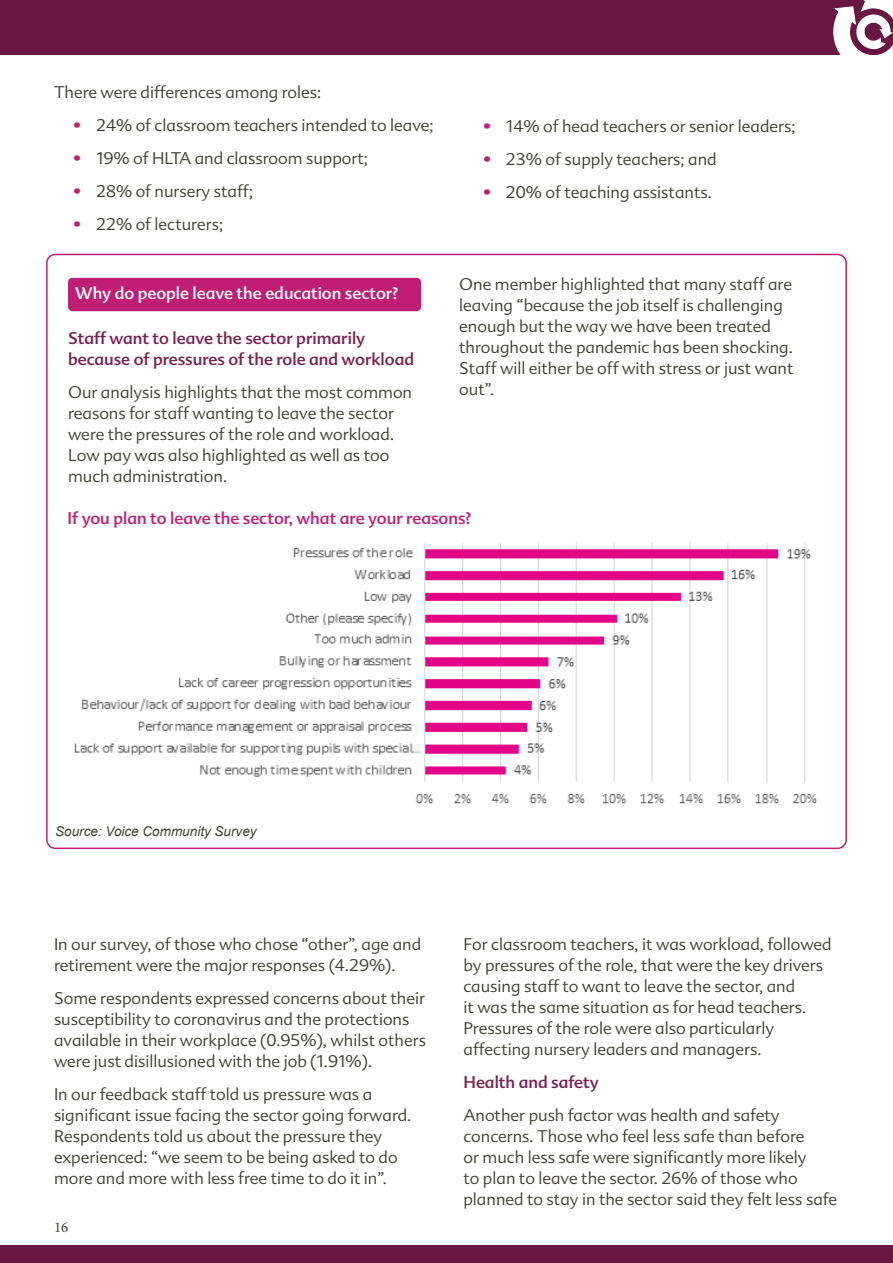
<style>
.page{position:relative;width:893px;height:1263px;background:#fff}
.page>*{position:absolute;margin:0;border:0;box-sizing:border-box;transform-origin:0 0}
.t1{font:300 16.5px/21px "Advert OT";color:#414038}
.t2{font:16.5px/21px "Advert OT";color:#7b204f}
.t3{font:16.5px "Advert OT";color:#bf1e74}
.t4{font:16.5px "Advert OT";color:#fff}
.t5{font:15px "Minion Pro";color:#414038}
.t6{font:italic 13.5px "Arial";color:#414038}
.s1{color:#bf1e74}
</style>
<div class="page">
<div style="left:0;top:1245px;width:893px;height:18px;background:#691642"></div>
<div style="left:0;top:0;width:893px;height:54px;background:#691642"></div>
<img style="left:74px;top:542px;width:744px;height:262px">
<div style="left:68px;top:278px;width:353px;height:33px;background:#bf1e74;border-radius:4px"></div>
<svg style="left:830px;top:0;width:63px;height:55px"></svg>
<p class="t1" style="left:54px;top:81px;width:269px">There were differences among roles:</p>
<p class="t1" style="left:74px;top:114px;width:362px"><span class="s1">•</span> 24% of classroom teachers intended to leave;</p>
<p class="t1" style="left:74px;top:147px;width:296px"><span class="s1">•</span> 19% of HLTA and classroom support;</p>
<p class="t1" style="left:74px;top:180px;width:181px"><span class="s1">•</span> 28% of nursery staff;</p>
<p class="t1" style="left:74px;top:213px;width:151px"><span class="s1">•</span> 22% of lecturers;</p>
<p class="t4" style="left:75px;top:283px;width:324px">Why do people leave the education sector?</p>
<p class="t2" style="left:68px;top:328px;width:348px">Staff want to leave the sector primarily because of pressures of the role and workload</p>
<p class="t1" style="left:68px;top:382px;width:346px">Our analysis highlights that the most common reasons for staff wanting to leave the sector were the pressures of the role and workload.<br>Low pay was also highlighted as well as too much administration.</p>
<p class="t1" style="left:483px;top:116px;width:314px"><span class="s1">•</span> 14% of head teachers or senior leaders;</p>
<p class="t1" style="left:483px;top:149px;width:235px"><span class="s1">•</span> 23% of supply teachers; and</p>
<p class="t1" style="left:483px;top:182px;width:230px"><span class="s1">•</span> 20% of teaching assistants.</p>
<p class="t1" style="left:459px;top:274px;width:336px">One member highlighted that many staff are leaving “because the job itself is challenging enough but the way we have been treated throughout the pandemic has been shocking.<br>Staff will either be off with stress or just want out”.</p>
<p class="t3" style="left:68px;top:508px;width:405px">If you plan to leave the sector, what are your reasons?</p>
<p class="t6" style="left:55px;top:823px;width:203px">Source: Voice Community Survey</p>
<p class="t1" style="left:54px;top:934px;width:369px">In our survey, of those who chose “other”, age and retirement were the major responses (4.29%).</p>
<p class="t1" style="left:54px;top:988px;width:374px">Some respondents expressed concerns about their susceptibility to coronavirus and the protections available in their workplace (0.95%), whilst others were just disillusioned with the job (1.91%).</p>
<p class="t1" style="left:54px;top:1084px;width:359px">In our feedback staff told us pressure was a significant issue facing the sector going forward.<br>Respondents told us about the pressure they experienced: “we seem to be being asked to do more and more with less free time to do it in”.</p>
<p class="t5" style="left:54px;top:1217px;width:16px">16</p>
<p class="t1" style="left:463px;top:934px;width:370px">For classroom teachers, it was workload, followed by pressures of the role, that were the key drivers causing staff to want to leave the sector, and<br>it was the same situation as for head teachers.<br>Pressures of the role were also particularly affecting nursery leaders and managers.</p>
<p class="t2" style="left:463px;top:1072px;width:137px">Health and safety</p>
<p class="t1" style="left:463px;top:1105px;width:375px">Another push factor was health and safety concerns. Those who feel less safe than before<br>or much less safe were significantly more likely<br>to plan to leave the sector. 26% of those who planned to stay in the sector said they felt less safe</p>
</div>
